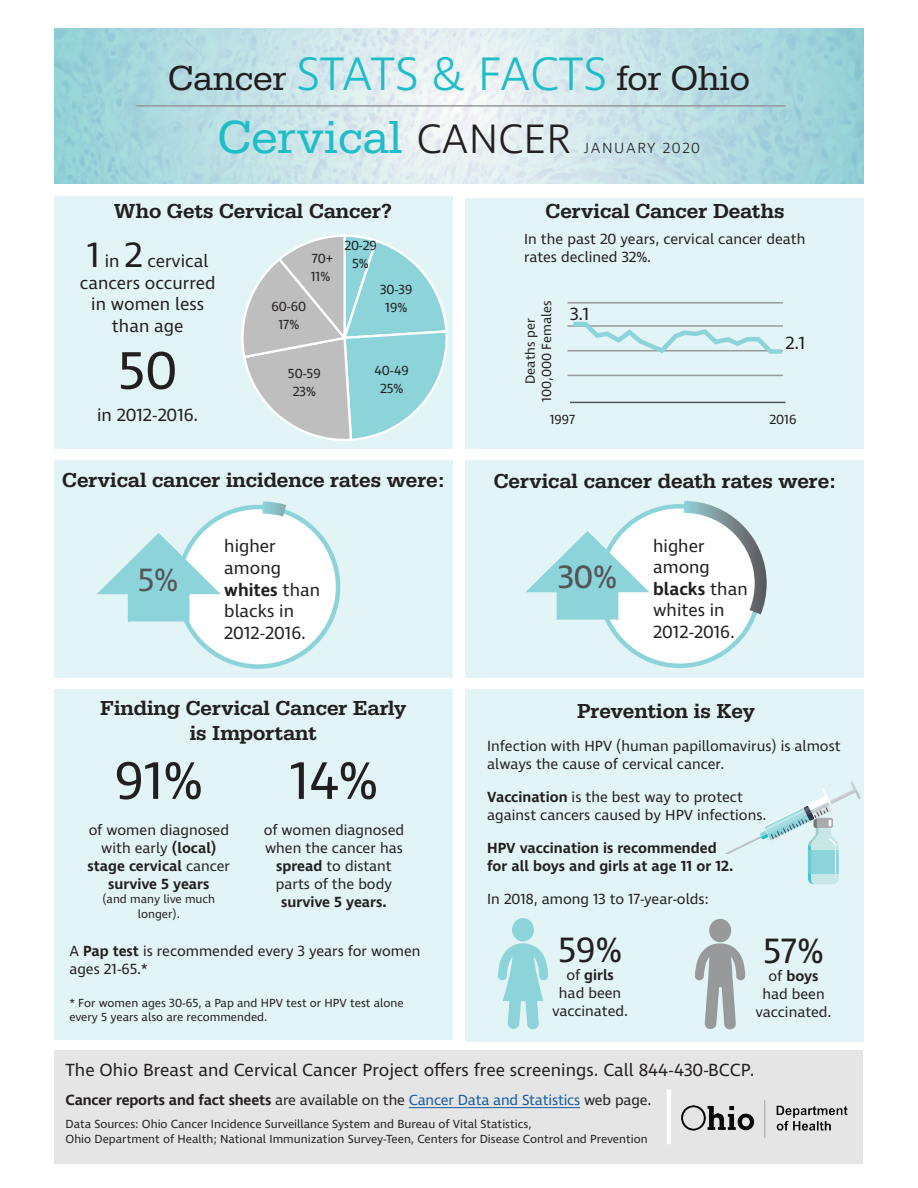
<style>
.page{position:relative;width:918px;height:1188px;background:#fff}
.page>*{position:absolute;margin:0;border:0;box-sizing:border-box;transform-origin:0 0}
.t1{font:54px "Ingra";color:#231f20}
.t2{font:48px "Serifa";color:#1ebdc7}
.t3{font:36px "Serifa";color:#231f20}
.t4{font:36px "Ingra";color:#231f20}
.t5{font:33px "Ingra";color:#54565a}
.t6{font:33px "Ingra";color:#54565a}
.t7{font:500 21px/25.2px "Serifa";color:#231f20;text-align:center}
.t8{font:18px/21.6px "Ingra";color:#231f20}
.t9{font:15px/18px "Ingra";color:#231f20}
.t10{font:600 15px/18px "Ingra";color:#231f20}
.t11{font:300 15px "Ingra";letter-spacing:.11em;color:#231f20}
.t12{font:13.5px/18px "Ingra";color:#231f20;text-align:center}
.t13{font:12px/14.4px "Ingra";color:#231f20}
.s1{font-family:"Ingra";font-weight:300;font-size:48px;color:#1ebdc7}
.s2{font-family:"Ingra";font-weight:300;font-size:42px;color:#231f20}
.s3{font-size:36px}
.s4{font-weight:600}
.s5{font-weight:400}
.s6{font-weight:400;color:#175d9e}
</style>
<div class="page">
<div style="left:54px;top:196px;width:398px;height:844px;background:#e2f4f5"></div>
<div style="left:466px;top:198px;width:398px;height:843px;background:#e2f4f5"></div>
<svg style="left:54px;top:29px;width:810px;height:154px;background:#c1e0e5"></svg>
<div style="left:600px;top:506px;width:159px;height:160px;background:#fff;border-radius:50%"></div>
<svg style="left:672px;top:501px;width:95px;height:127px"></svg>
<hr style="left:570px;top:402px;width:215px;height:1px;background:#54565a">
<svg style="left:526px;top:531px;width:123px;height:89px"></svg>
<div style="left:179px;top:507px;width:159px;height:160px;background:#fff;border-radius:50%"></div>
<svg style="left:251px;top:501px;width:49px;height:21px"></svg>
<hr style="left:567px;top:375px;width:216px;height:1px;background:#98999a">
<hr style="left:567px;top:350px;width:216px;height:1px;background:#98999a">
<hr style="left:567px;top:325px;width:216px;height:2px;background:#98999a">
<hr style="left:567px;top:302px;width:216px;height:2px;background:#98999a">
<svg style="left:569px;top:321px;width:214px;height:33px"></svg>
<div style="left:36px;top:449px;width:833px;height:11px;background:#fff"></div>
<div style="left:54px;top:1051px;width:809px;height:113px;background:#e5e5e6"></div>
<hr style="left:409px;top:1107px;width:171px;height:1px;background:#175d9e">
<img style="left:681px;top:1100px;width:167px;height:38px">
<hr style="left:667px;top:1090px;width:4px;height:54px;background:#fff">
<svg style="left:725px;top:781px;width:136px;height:103px"></svg>
<svg style="left:498px;top:939px;width:50px;height:90px"></svg>
<div style="left:512px;top:918px;width:22px;height:23px;background:#8cd4da;border-radius:50%"></div>
<div style="left:709px;top:919px;width:22px;height:23px;background:#98999a;border-radius:50%"></div>
<svg style="left:695px;top:943px;width:50px;height:86px"></svg>
<div style="left:39px;top:678px;width:833px;height:10px;background:#fff"></div>
<svg style="left:97px;top:532px;width:123px;height:89px"></svg>
<svg style="left:241px;top:234px;width:207px;height:207px"></svg>
<hr style="left:136px;top:105px;width:649px;height:2px;background:#98999a">
<h3 class="t3" style="left:168px;top:58px;width:583px">Cancer <span class="s1">STATS &amp; FACTS</span> for Ohio</h3>
<h2 class="t2" style="left:218px;top:111px;width:355px">Cervical <span class="s2">CANCER</span></h2>
<p class="t11" style="left:584px;top:139px;width:118px">JANUARY 2020</p>
<h3 class="t7" style="left:114px;top:199px;width:279px">Who Gets Cervical Cancer?</h3>
<p class="t8" style="left:80px;top:251px;width:137px;text-align:center"><span class="s3">1</span> in <span class="s3">2</span> cervical cancers occurred in women less than age</p>
<h1 class="t1" style="left:118px;top:337px;width:61px">50</h1>
<p class="t8" style="left:97px;top:405px;width:103px">in 2012-2016.</p>
<p class="t12" style="left:344px;top:237px;width:34px">20-29<br>5%</p>
<p class="t12" style="left:311px;top:250px;width:24px;text-align:left">70+<br>11%</p>
<p class="t12" style="left:380px;top:281px;width:34px">30-39<br>19%</p>
<p class="t12" style="left:271px;top:298px;width:36px">60-60<br>17%</p>
<p class="t12" style="left:288px;top:365px;width:34px">50-59<br>23%</p>
<p class="t12" style="left:375px;top:362px;width:36px">40-49<br>25%</p>
<h3 class="t7" style="left:546px;top:198px;width:240px">Cervical Cancer Deaths</h3>
<p class="t9" style="left:524px;top:230px;width:283px">In the past 20 years, cervical cancer death rates declined 32%.</p>
<p class="t12" style="left:523px;top:402px;width:103px;line-height:16.2px;rotate:-90deg">Deaths per<br>100,000 Females</p>
<p class="t8" style="left:570px;top:304px;width:21px">3.1</p>
<p class="t8" style="left:785px;top:333px;width:21px">2.1</p>
<p class="t12" style="left:550px;top:411px;width:27px">1997</p>
<p class="t12" style="left:769px;top:411px;width:28px">2016</p>
<h3 class="t7" style="left:62px;top:467px;width:383px">Cervical cancer incidence rates were:</h3>
<h3 class="t7" style="left:494px;top:468px;width:343px">Cervical cancer death rates were:</h3>
<p class="t8" style="left:224px;top:536px;width:97px">higher among <span class="s4">whites</span> than blacks in<br>2012-2016.</p>
<h3 class="t6" style="left:138px;top:560px;width:42px">5 %</h3>
<h3 class="t5" style="left:558px;top:556px;width:61px">30%</h3>
<p class="t8" style="left:653px;top:536px;width:96px">higher among <span class="s4">blacks</span> than whites in<br>2012-2016.</p>
<h3 class="t7" style="left:100px;top:696px;width:308px">Finding Cervical Cancer Early is Important</h3>
<h1 class="t1" style="left:115px;top:747px;width:90px">91%</h1>
<p class="t10" style="left:88px;top:822px;width:144px;text-align:center"><span class="s5">of women diagnosed with early</span> (local) stage cervical <span class="s5">cancer </span>survive 5 years</p>
<p class="t13" style="left:103px;top:893px;width:114px;text-align:center">(and many live much longer).</p>
<h1 class="t1" style="left:290px;top:747px;width:90px">14%</h1>
<p class="t9" style="left:264px;top:822px;width:142px;text-align:center">of women diagnosed when the cancer has <span class="s4">spread</span> to distant parts of the body</p>
<p class="t10" style="left:281px;top:894px;width:107px">survive 5 years.</p>
<p class="t9" style="left:69px;top:943px;width:353px">A <span class="s4">Pap test</span> is recommended every 3 years for women ages 21-65.*</p>
<p class="t13" style="left:69px;top:996px;width:336px">* For women ages 30-65, a Pap and HPV test or HPV test alone every 5 years also are recommended.</p>
<h3 class="t7" style="left:577px;top:698px;width:179px">Prevention is Key</h3>
<p class="t9" style="left:487px;top:737px;width:355px">Infection with HPV (human papillomavirus) is almost always the cause of cervical cancer.</p>
<p class="t9" style="left:487px;top:788px;width:281px"><span class="s4">Vaccination</span> is the best way to protect against cancers caused by HPV infections.</p>
<p class="t10" style="left:487px;top:839px;width:248px">HPV vaccination is recommended for all boys and girls at age 11 or 12.</p>
<p class="t9" style="left:487px;top:890px;width:223px">In 2018, among 13 to 17-year-olds:</p>
<h3 class="t4" style="left:558px;top:928px;width:66px">59%</h3>
<p class="t9" style="left:552px;top:967px;width:77px;text-align:center">of <span class="s4">girls </span>had been vaccinated.</p>
<h3 class="t4" style="left:763px;top:929px;width:62px">57%</h3>
<p class="t9" style="left:756px;top:968px;width:77px;text-align:center">of <span class="s4">boys </span>had been vaccinated.</p>
<p class="t8" style="left:66px;top:1060px;width:690px">The Ohio Breast and Cervical Cancer Project offers free screenings. Call 844-430-BCCP.</p>
<p class="t10" style="left:66px;top:1092px;width:587px">Cancer reports and fact sheets <span class="s5">are available on the</span> <span class="s6">Cancer Data and Statistics</span> <span class="s5">web page.</span></p>
<p class="t13" style="left:66px;top:1118px;width:584px">Data Sources: Ohio Cancer Incidence Surveillance System and Bureau of Vital Statistics,<br>Ohio Department of Health; National Immunization Survey-Teen, Centers for Disease Control and Prevention</p>
</div>
